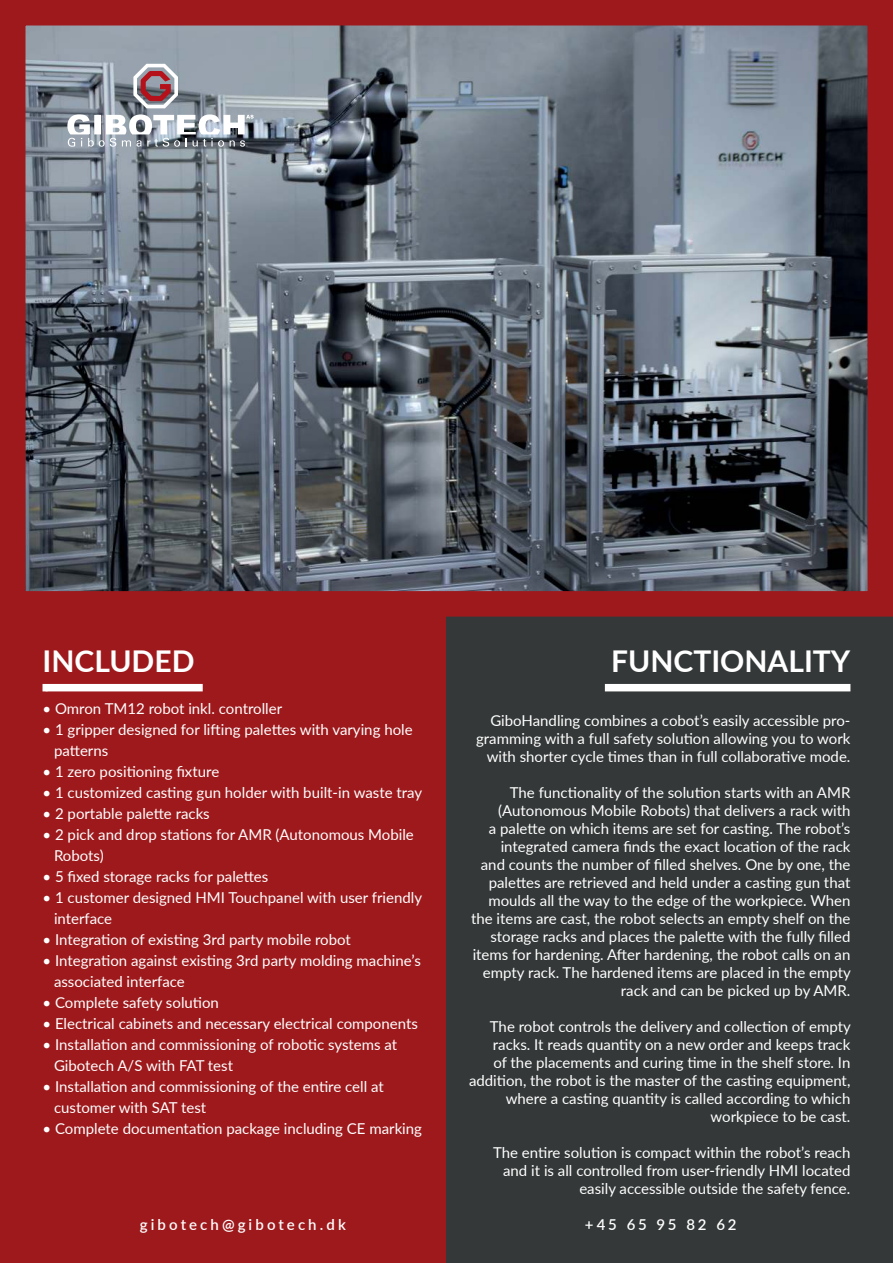
<style>
.page{position:relative;width:893px;height:1263px;background:#fff}
.page>*{position:absolute;margin:0;border:0;box-sizing:border-box;transform-origin:0 0}
.t1{font:700 30px "Lato";color:#fff}
.t2{font:15px/18px "Lato";color:#fff}
.t3{font:600 15px "Lato";letter-spacing:.2em;color:#fff}
</style>
<div class="page">
<div style="left:0;top:602px;width:446px;height:661px;background:#9e191c"></div>
<div style="left:446px;top:602px;width:447px;height:661px;background:#343838"></div>
<div style="left:605px;top:684px;width:245px;height:7px;background:#fff"></div>
<img style="left:27px;top:27px;width:839px;height:563px">
<div style="left:0;top:0;width:893px;height:617px;border:26px solid #9e191c"></div>
<svg style="left:133px;top:64px;width:45px;height:44px"></svg>
<svg style="left:67px;top:114px;width:187px;height:33px"></svg>
<div style="left:43px;top:684px;width:160px;height:7px;background:#fff"></div>
<h1 class="t1" style="left:43px;top:649px;width:153px">INCLUDED</h1>
<p class="t2" style="left:43px;top:679px;width:10px">•</p>
<p class="t2" style="left:43px;top:700px;width:241px">• Omron TM12 robot inkl. controller</p>
<p class="t2" style="left:54px;top:718px;width:360px;line-height:21px;text-indent:-12px">• 1 gripper designed for lifting palettes with varying hole patterns</p>
<p class="t2" style="left:43px;top:762px;width:178px">• 1 zero positioning fixture</p>
<p class="t2" style="left:43px;top:783px;width:381px">• 1 customized casting gun holder with built-in waste tray</p>
<p class="t2" style="left:43px;top:804px;width:169px">• 2 portable palette racks</p>
<p class="t2" style="left:54px;top:823px;width:361px;line-height:21px;text-indent:-12px">• 2 pick and drop stations for AMR (Autonomous Mobile<br>Robots)</p>
<p class="t2" style="left:43px;top:867px;width:227px">• 5 fixed storage racks for palettes</p>
<p class="t2" style="left:54px;top:888px;width:370px;line-height:21px;text-indent:-12px">• 1 customer designed HMI Touchpanel with user friendly interface</p>
<p class="t2" style="left:43px;top:930px;width:310px">• Integration of existing 3rd party mobile robot</p>
<p class="t2" style="left:54px;top:949px;width:368px;line-height:21px;text-indent:-12px">• Integration against existing 3rd party molding machine’s associated interface</p>
<p class="t2" style="left:43px;top:993px;width:178px">• Complete safety solution</p>
<p class="t2" style="left:43px;top:1015px;width:377px">• Electrical cabinets and necessary electrical components</p>
<p class="t2" style="left:54px;top:1033px;width:345px;line-height:21px;text-indent:-12px">• Installation and commissioning of robotic systems at<br>Gibotech A/S with FAT test</p>
<p class="t2" style="left:54px;top:1075px;width:331px;line-height:21px;text-indent:-12px">• Installation and commissioning of the entire cell at customer with SAT test</p>
<p class="t2" style="left:43px;top:1119px;width:381px">• Complete documentation package including CE marking</p>
<h1 class="t1" style="left:611px;top:649px;width:241px">FUNCTIONALITY</h1>
<p class="t2" style="left:476px;top:711px;width:376px;text-align:right">GiboHandling combines a cobot’s easily accessible pro&shy;gramming with a full safety solution allowing you to work with shorter cycle times than in full collaborative mode.</p>
<p class="t2" style="left:471px;top:783px;width:381px;text-align:right">The functionality of the solution starts with an AMR (Autonomous Mobile Robots) that delivers a rack with<br>a palette on which items are set for casting. The robot’s integrated camera finds the exact location of the rack<br>and counts the number of filled shelves. One by one, the palettes are retrieved and held under a casting gun that moulds all the way to the edge of the workpiece. When the items are cast, the robot selects an empty shelf on the storage racks and places the palette with the fully filled items for hardening. After hardening, the robot calls on an empty rack. The hardened items are placed in the empty rack and can be picked up by AMR.</p>
<p class="t2" style="left:469px;top:1017px;width:383px;text-align:right">The robot controls the delivery and collection of empty racks. It reads quantity on a new order and keeps track<br>of the placements and curing time in the shelf store. In addition, the robot is the master of the casting equipment, where a casting quantity is called according to which workpiece to be cast.</p>
<p class="t2" style="left:493px;top:1143px;width:359px;text-align:right">The entire solution is compact within the robot’s reach and it is all controlled from user-friendly HMI located easily accessible outside the safety fence.</p>
<p class="t3" style="left:140px;top:1219px;width:207px">gibotech@gibotech.dk</p>
<p class="t3" style="left:585px;top:1219px;width:153px">+45 65 95 82 62</p>
</div>
